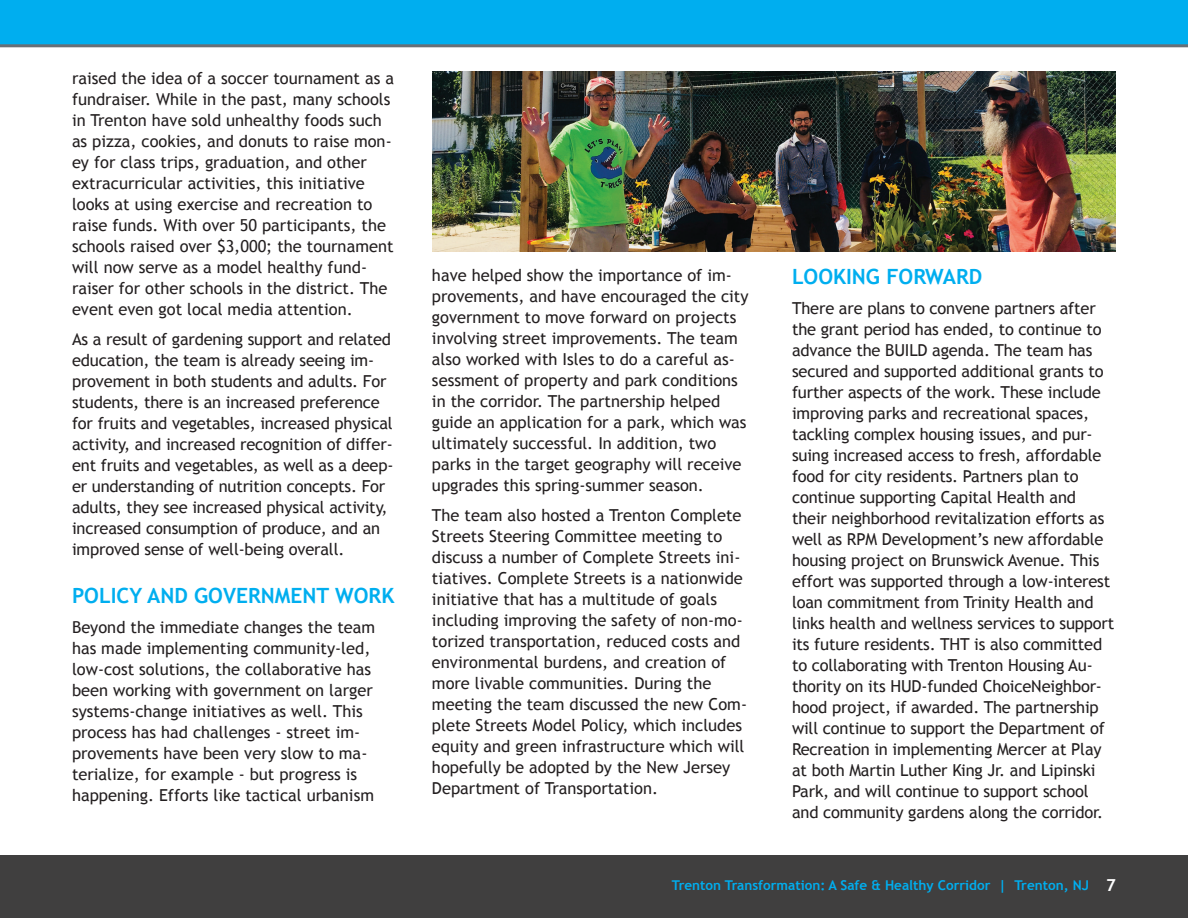
<style>
.page{position:relative;width:1188px;height:918px;background:#fff}
.page>*{position:absolute;margin:0;border:0;box-sizing:border-box;transform-origin:0 0}
.t1{font:700 21px "Trebuchet MS";color:#00aeef}
.t2{font:16.5px/21px "Trebuchet MS";color:#231f20}
.t3{font:700 13.5px "Trebuchet MS";color:#00aeef}
.s1{font-size:16.5px;color:#fff}
</style>
<div class="page">
<div style="left:0;top:855px;width:1188px;height:63px;background:#403f3f"></div>
<div style="left:0;top:0;width:1188px;height:46px;background:#00aeef"></div>
<hr style="left:0;top:44px;width:1188px;height:3px;background:#686f76">
<img style="left:432px;top:72px;width:684px;height:180px">
<p class="t2" style="left:72px;top:68px;width:324px">raised the idea of a soccer tournament as a fundraiser. While in the past, many schools in Trenton have sold unhealthy foods such as pizza, cookies, and donuts to raise mon&shy;ey for class trips, graduation, and other extracurricular activities, this initiative looks at using exercise and recreation to raise funds. With over 50 participants, the schools raised over $3,000; the tournament will now serve as a model healthy fund&shy;raiser for other schools in the district. The event even got local media attention.</p>
<p class="t2" style="left:72px;top:329px;width:323px">As a result of gardening support and related education, the team is already seeing im&shy;provement in both students and adults. For students, there is an increased preference for fruits and vegetables, increased physical activity, and increased recognition of differ&shy;ent fruits and vegetables, as well as a deep&shy;er understanding of nutrition concepts. For adults, they see increased physical activity, increased consumption of produce, and an improved sense of well-being overall.</p>
<p class="t1" style="left:72px;top:583px;width:324px">POLICY AND GOVERNMENT WORK</p>
<p class="t2" style="left:72px;top:617px;width:305px">Beyond the immediate changes the team has made implementing community-led, low-cost solutions, the collaborative has been working with government on larger systems-change initiatives as well. This process has had challenges - street im&shy;provements have been very slow to ma&shy;terialize, for example - but progress is happening. Efforts like tactical urbanism</p>
<p class="t2" style="left:432px;top:265px;width:318px">have helped show the importance of im&shy;provements, and have encouraged the city government to move forward on projects involving street improvements. The team also worked with Isles to do a careful as&shy;sessment of property and park conditions in the corridor. The partnership helped guide an application for a park, which was ultimately successful. In addition, two parks in the target geography will receive upgrades this spring-summer season.</p>
<p class="t2" style="left:432px;top:505px;width:317px">The team also hosted a Trenton Complete Streets Steering Committee meeting to discuss a number of Complete Streets ini&shy;tiatives. Complete Streets is a nationwide initiative that has a multitude of goals including improving the safety of non-mo&shy;torized transportation, reduced costs and environmental burdens, and creation of more livable communities. During the meeting the team discussed the new Com&shy;plete Streets Model Policy, which includes equity and green infrastructure which will hopefully be adopted by the New Jersey Department of Transportation.</p>
<p class="t1" style="left:792px;top:263px;width:192px">LOOKING FORWARD</p>
<p class="t2" style="left:792px;top:298px;width:324px">There are plans to convene partners after the grant period has ended, to continue to advance the BUILD agenda. The team has secured and supported additional grants to further aspects of the work. These include improving parks and recreational spaces, tackling complex housing issues, and pur&shy;suing increased access to fresh, affordable food for city residents. Partners plan to continue supporting Capital Health and their neighborhood revitalization efforts as well as RPM Development’s new affordable housing project on Brunswick Avenue. This effort was supported through a low-interest loan commitment from Trinity Health and links health and wellness services to support its future residents. THT is also committed to collaborating with Trenton Housing Au&shy;thority on its HUD-funded ChoiceNeighbor&shy;hood project, if awarded. The partnership will continue to support the Department of Recreation in implementing Mercer at Play at both Martin Luther King Jr. and Lipinski Park, and will continue to support school and community gardens along the corridor.</p>
<p class="t3" style="left:672px;top:877px;width:446px">Trenton Transformation: A Safe &amp; Healthy Corridor | Trenton, NJ <span class="s1">7</span></p>
</div>
